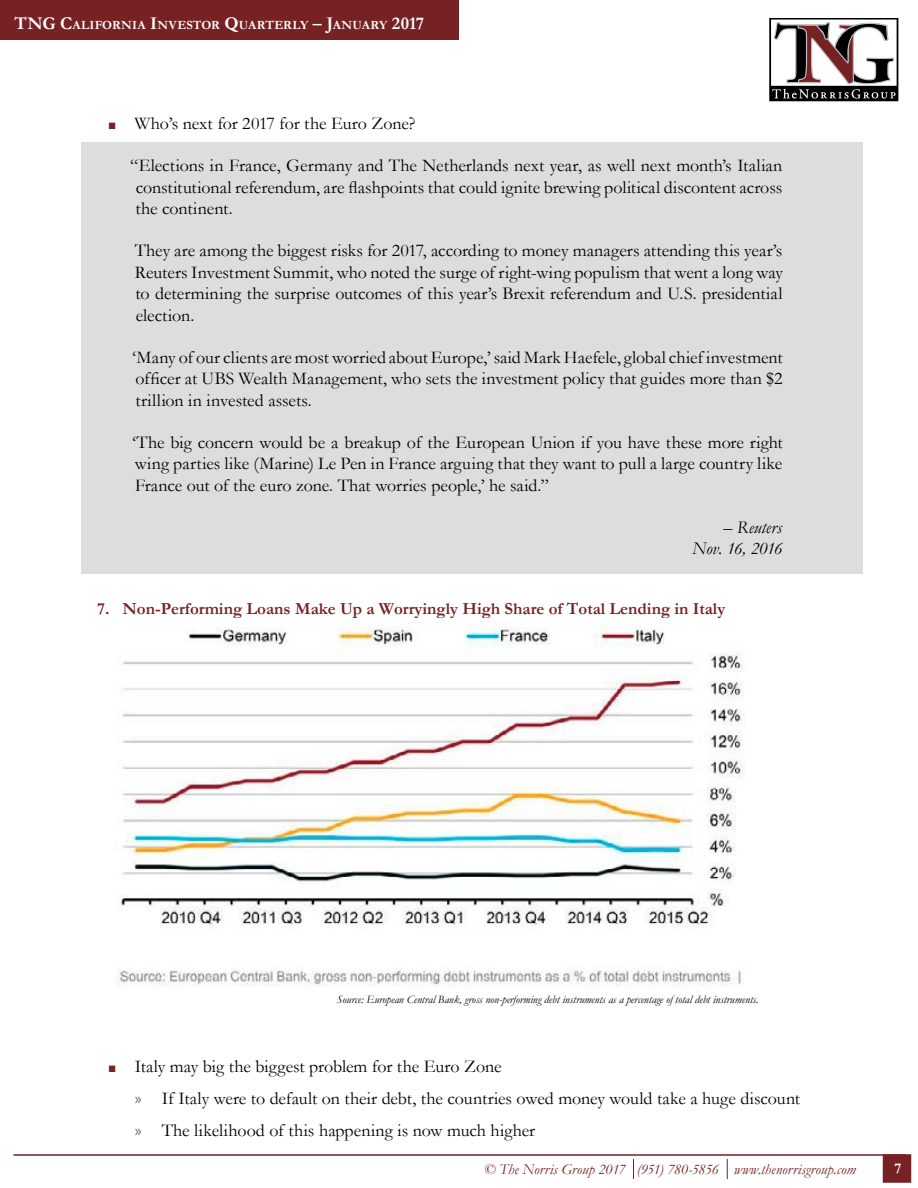
<style>
.page{position:relative;width:918px;height:1188px;background:#fff}
.page>*{position:absolute;margin:0;border:0;box-sizing:border-box;transform-origin:0 0}
.t1{font:18px/21.6px "Garamond";letter-spacing:-.005em;color:#000;text-align:justify}
.t2{font:italic 18px/21.6px "Garamond";letter-spacing:-.005em;color:#000;text-align:right}
.t3{font:700 16.95px "Garamond";color:#762123}
.t4{font:italic 15px "Garamond";letter-spacing:.005em;color:#762123}
.t5{font:700 15px "Garamond";color:#fff}
.t6{font:700 12.6px "Garamond";letter-spacing:.005em;color:#fff}
.t7{font:italic 11.4px "Garamond";letter-spacing:-.005em;color:#000}
.s1{font-size:18px}
.s2{font-size:13.5px;color:#762123}
.s3{font-family:"Myriad Pro";font-size:16.5px;color:#636466}
</style>
<div class="page">
<div style="left:0;top:0;width:459px;height:40px;background:#762123"></div>
<svg style="left:769px;top:19px;width:129px;height:82px"></svg>
<div style="left:883px;top:1154px;width:28px;height:29px;background:#762123;border:2px solid #762123"></div>
<hr style="left:14px;top:1154px;width:892px;height:2px;background:#762123">
<svg style="left:633px;top:1159px;width:1px;height:20px"></svg>
<svg style="left:727px;top:1159px;width:1px;height:20px"></svg>
<div style="left:82px;top:142px;width:781px;height:431px;background:#dcddde"></div>
<img style="left:118px;top:621px;width:627px;height:366px">
<p class="t6" style="left:15px;top:17px;width:411px"><span class="s1">TNG C</span>ALIFORNIA <span class="s1">I</span>NVESTOR <span class="s1">Q</span>UARTERLY <span class="s1">– J</span>ANUARY <span class="s1">2017</span></p>
<p class="t1" style="left:108px;top:112px;width:309px"><span class="s2">■</span> Who’s next for 2017 for the Euro Zone?</p>
<p class="t1" style="left:130px;top:154px;width:654px">“Elections in France, Germany and The Netherlands next year, as well next month’s Italian constitutional referendum, are flashpoints that could ignite brewing political discontent across the continent.</p>
<p class="t1" style="left:135px;top:239px;width:650px">They are among the biggest risks for 2017, according to money managers attending this year’s Reuters Investment Summit, who noted the surge of right-wing populism that went a long way to determining the surprise outcomes of this year’s Brexit referendum and U.S. presidential election.</p>
<p class="t1" style="left:132px;top:346px;width:652px">‘Many of our clients are most worried about Europe,’ said Mark Haefele, global chief investment officer at UBS Wealth Management, who sets the investment policy that guides more than $2 trillion in invested assets.</p>
<p class="t1" style="left:132px;top:431px;width:652px">‘The big concern would be a breakup of the European Union if you have these more right wing parties like (Marine) Le Pen in France arguing that they want to pull a large country like France out of the euro zone. That worries people,’ he said.”</p>
<p class="t2" style="left:692px;top:516px;width:92px">– Reuters<br>Nov. 16, 2016</p>
<p class="t3" style="left:97px;top:597px;width:630px">7. Non-Performing Loans Make Up a Worryingly High Share of Total Lending in Italy</p>
<p class="t7" style="left:337px;top:992px;width:423px">Source: European Central Bank, gross non-performing debt instruments as a percentage of total debt instruments.</p>
<p class="t1" style="left:135px;top:1049px;width:667px;line-height:32.4px;text-align:left;text-indent:-27px"><span class="s2">■</span> Italy may big the biggest problem for the Euro Zone<br><span class="s3">»</span> If Italy were to default on their debt, the countries owed money would take a huge discount <span class="s3">»</span> The likelihood of this happening is now much higher</p>
<p class="t4" style="left:484px;top:1159px;width:373px">© The Norris Group 2017 (951) 780-5856 www.thenorrisgroup.com</p>
<p class="t5" style="left:895px;top:1158px;width:9px">7</p>
</div>
